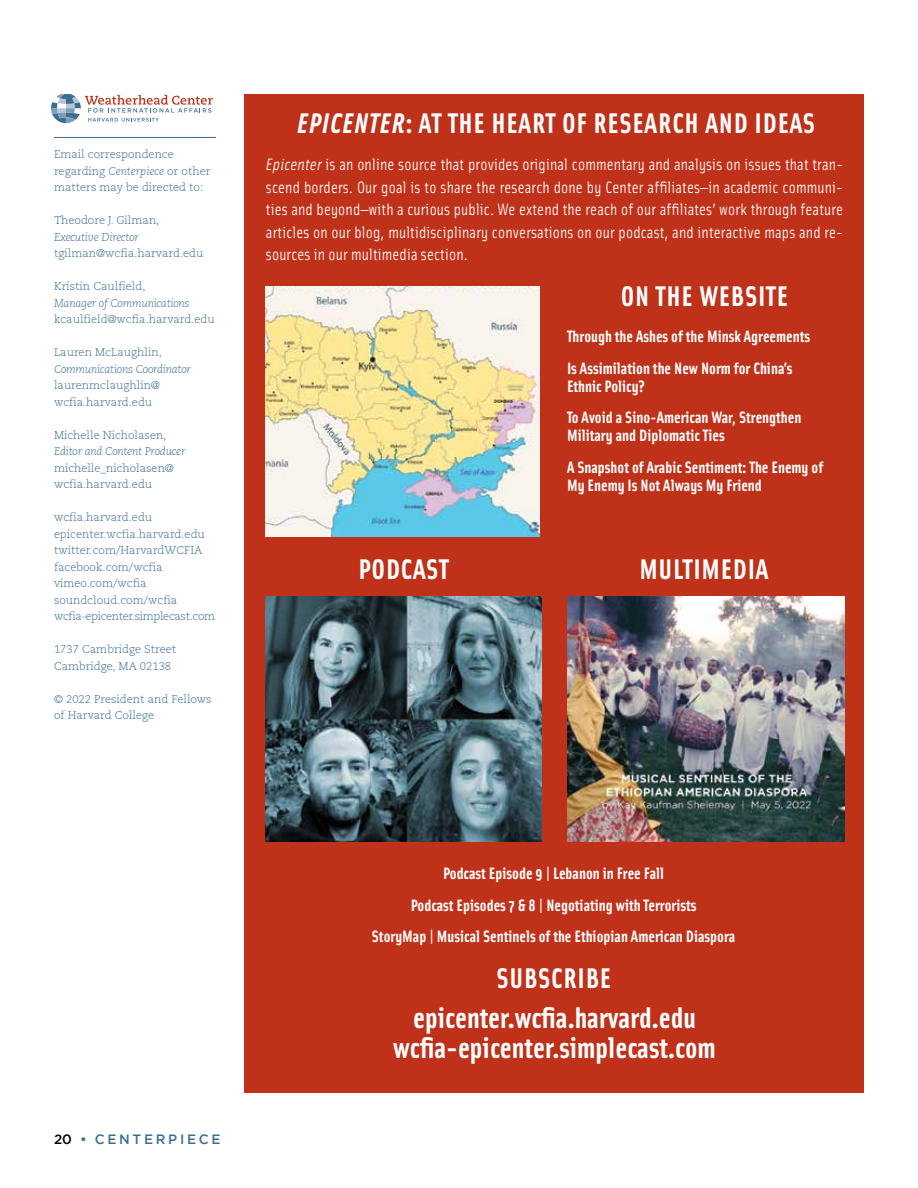
<style>
.page{position:relative;width:918px;height:1188px;background:#fff}
.page>*{position:absolute;margin:0;border:0;box-sizing:border-box;transform-origin:0 0}
.t1{font:700 30px/29.2px "Solex";color:#fff;text-align:center}
.t2{font:700 28.5px "Solex";letter-spacing:.025em;color:#fff}
.t3{font:16.5px/22.5px "Solex";letter-spacing:.01em;color:#fff;text-align:justify}
.t4{font:700 16.5px/31.5px "Solex";color:#fff}
.t5{font:500 13.5px "Gotham";letter-spacing:.2em;color:#3b6e8f}
.t6{font:300 11.25px/16.5px "Caecilia";color:#3b6e8f}
.t7{font:italic 300 11.25px "Caecilia";letter-spacing:-.02em;color:#3b6e8f}
.s1{font-style:italic}
.s2{color:#000}
</style>
<div class="page">
<div style="left:244px;top:94px;width:620px;height:1000px;background:#c0311a"></div>
<img style="left:266px;top:286px;width:274px;height:251px">
<img style="left:266px;top:597px;width:275px;height:245px">
<svg style="left:51px;top:94px;width:162px;height:29px"></svg>
<hr style="left:54px;top:137px;width:162px;height:1px;background:#3b6e8f">
<img style="left:567px;top:597px;width:277px;height:245px">
<p class="t6" style="left:54px;top:146px;width:158px">Email correspondence regarding <span class="s1">Centerpiece</span> or other matters may be directed to:</p>
<p class="t6" style="left:54px;top:212px;width:107px">Theodore J. Gilman,</p>
<p class="t7" style="left:54px;top:230px;width:86px">Executive Director</p>
<p class="t6" style="left:54px;top:245px;width:151px">tgilman@wcfia.harvard.edu</p>
<p class="t6" style="left:54px;top:278px;width:93px">Kristin Caulfield,</p>
<p class="t7" style="left:54px;top:296px;width:137px">Manager of Communications</p>
<p class="t6" style="left:54px;top:311px;width:162px">kcaulfield@wcfia.harvard.edu</p>
<p class="t6" style="left:54px;top:344px;width:109px">Lauren McLaughlin,</p>
<p class="t7" style="left:54px;top:362px;width:138px">Communications Coordinator</p>
<p class="t6" style="left:54px;top:377px;width:107px">laurenmclaughlin@ wcfia.harvard.edu</p>
<p class="t6" style="left:54px;top:427px;width:114px">Michelle Nicholasen,</p>
<p class="t7" style="left:54px;top:445px;width:133px">Editor and Content Producer</p>
<p class="t6" style="left:54px;top:460px;width:121px">michelle_nicholasen@ wcfia.harvard.edu</p>
<p class="t6" style="left:54px;top:509px;width:163px">wcfia.harvard.edu epicenter.wcfia.harvard.edu twitter.com/HarvardWCFIA facebook.com/wcfia vimeo.com/wcfia soundcloud.com/wcfia wcfia-epicenter.simplecast.com</p>
<p class="t6" style="left:54px;top:641px;width:124px">1737 Cambridge Street<br>Cambridge, MA 02138</p>
<p class="t6" style="left:54px;top:691px;width:159px">© 2022 President and Fellows of Harvard College</p>
<h2 class="t2" style="left:297px;top:105px;width:520px"><span class="s1">EPICENTER</span>: AT THE HEART OF RESEARCH AND IDEAS</h2>
<p class="t3" style="left:266px;top:153px;width:579px"><span class="s1">Epicenter</span> is an online source that provides original commentary and analysis on issues that tran&shy;scend borders. Our goal is to share the research done by Center affiliates—in academic communi&shy;ties and beyond—with a curious public. We extend the reach of our affiliates’ work through feature articles on our blog, multidisciplinary conversations on our podcast, and interactive maps and re&shy;sources in our multimedia section.</p>
<h2 class="t2" style="left:621px;top:277px;width:169px">ON THE WEBSITE</h2>
<h2 class="t2" style="left:359px;top:550px;width:92px">PODCAST</h2>
<h3 class="t4" style="left:567px;top:320px;width:245px">Through the Ashes of the Minsk Agreements<br>Is Assimilation the New Norm for China’s</h3>
<h3 class="t4" style="left:567px;top:369px;width:236px">Ethnic Policy?<br>To Avoid a Sino-American War, Strengthen</h3>
<h3 class="t4" style="left:567px;top:419px;width:258px">Military and Diplomatic Ties<br>A Snapshot of Arabic Sentiment: The Enemy of</h3>
<h3 class="t4" style="left:567px;top:468px;width:196px">My Enemy Is Not Always My Friend</h3>
<h2 class="t2" style="left:639px;top:550px;width:131px">MULTIMEDIA</h2>
<p class="t5" style="left:54px;top:1131px;width:168px"><span class="s2">20</span> • CENTERPIECE</p>
<h3 class="t4" style="left:372px;top:857px;width:365px;text-align:center">Podcast Episode 9 | Lebanon in Free Fall<br>Podcast Episodes 7 &amp; 8 | Negotiating with Terrorists<br>StoryMap | Musical Sentinels of the Ethiopian American Diaspora</h3>
<h2 class="t2" style="left:497px;top:959px;width:116px">SUBSCRIBE</h2>
<h1 class="t1" style="left:393px;top:1002px;width:324px">epicenter.wcfia.harvard.edu wcfia-epicenter.simplecast.com</h1>
</div>
